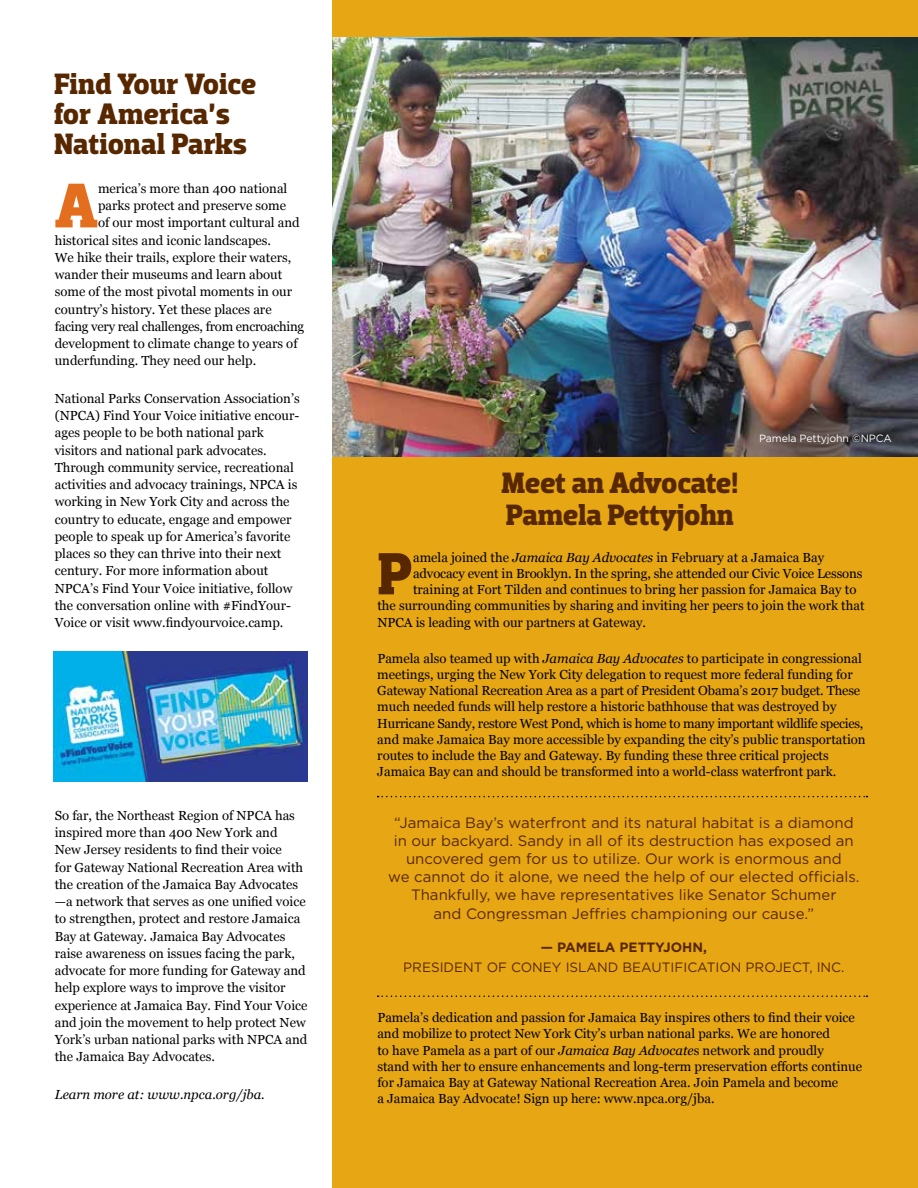
<style>
.page{position:relative;width:918px;height:1188px;background:#fff}
.page>*{position:absolute;margin:0;border:0;box-sizing:border-box;transform-origin:0 0}
.t1{font:700 63.9px "Dobra Slab";color:#e36f1e}
.t2{font:700 60.6px "Dobra Slab";color:#572700}
.t3{font:700 30px/30px "Dobra Slab";letter-spacing:-.01em;color:#572700}
.t4{font:15px/18px "Gotham";color:#572700;text-align:center}
.t5{font:13.5px "Gotham";color:#572700}
.t6{font:700 13.5px "Gotham";color:#572700}
.t7{font:13.2px/17.2px "Georgia";color:#000}
.t8{font:13.2px "Georgia";letter-spacing:-.02em;color:#000}
.t9{font:italic 13.2px "Georgia";color:#000}
.t10{font:10.5px "Gotham";letter-spacing:-.01em;color:#fff}
.s1{font-style:italic}
</style>
<div class="page">
<div style="left:333px;top:0;width:585px;height:1188px;background:#e7a614"></div>
<img style="left:333px;top:38px;width:585px;height:418px">
<img style="left:53px;top:651px;width:254px;height:130px">
<svg style="left:378px;top:796px;width:489px;height:1px"></svg>
<svg style="left:378px;top:995px;width:489px;height:2px"></svg>
<h3 class="t3" style="left:54px;top:69px;width:204px">Find Your Voice for America’s<br>National Parks</h3>
<h1 class="t1" style="left:55px;top:168px;width:45px">A</h1>
<p class="t7" style="left:98px;top:179px;width:191px">merica’s more than 400 national</p>
<p class="t7" style="left:98px;top:196px;width:190px">parks protect and preserve some</p>
<p class="t7" style="left:98px;top:214px;width:203px">of our most important cultural and</p>
<p class="t7" style="left:55px;top:231px;width:218px">historical sites and iconic landscapes.</p>
<p class="t7" style="left:55px;top:248px;width:238px">We hike their trails, explore their waters,</p>
<p class="t7" style="left:55px;top:265px;width:229px">wander their museums and learn about</p>
<p class="t7" style="left:55px;top:283px;width:239px">some of the most pivotal moments in our</p>
<p class="t7" style="left:55px;top:300px;width:218px">country’s history. Yet these places are</p>
<p class="t8" style="left:55px;top:317px;width:251px">facing very real challenges, from encroaching</p>
<p class="t7" style="left:55px;top:334px;width:244px">development to climate change to years of</p>
<p class="t7" style="left:55px;top:352px;width:203px">underfunding. They need our help.</p>
<p class="t7" style="left:55px;top:389px;width:246px">National Parks Conservation Association’s (NPCA) Find Your Voice initiative encour&shy;ages people to be both national park visitors and national park advocates.<br>Through community service, recreational activities and advocacy trainings, NPCA is working in New York City and across the country to educate, engage and empower people to speak up for America’s favorite places so they can thrive into their next century. For more information about NPCA’s Find Your Voice initiative, follow the conversation online with #FindYour-Voice or visit www.findyourvoice.camp.</p>
<p class="t7" style="left:55px;top:806px;width:254px">So far, the Northeast Region of NPCA has inspired more than 400 New York and<br>New Jersey residents to find their voice<br>for Gateway National Recreation Area with the creation of the Jamaica Bay Advocates —a network that serves as one unified voice to strengthen, protect and restore Jamaica Bay at Gateway. Jamaica Bay Advocates raise awareness on issues facing the park, advocate for more funding for Gateway and help explore ways to improve the visitor experience at Jamaica Bay. Find Your Voice and join the movement to help protect New York’s urban national parks with NPCA and the Jamaica Bay Advocates.</p>
<p class="t9" style="left:55px;top:1085px;width:212px">Learn more at: www.npca.org/jba.</p>
<h3 class="t3" style="left:502px;top:468px;width:238px;line-height:31.5px">Meet an Advocate!<br>Pamela Pettyjohn</h3>
<p class="t10" style="left:759px;top:433px;width:134px">Pamela Pettyjohn ©NPCA</p>
<h2 class="t2" style="left:377px;top:538px;width:37px">P</h2>
<p class="t7" style="left:413px;top:548px;width:413px">amela joined the <span class="s1">Jamaica Bay Advocates</span> in February at a Jamaica Bay</p>
<p class="t7" style="left:413px;top:565px;width:451px">advocacy event in Brooklyn. In the spring, she attended our Civic Voice Lessons</p>
<p class="t7" style="left:413px;top:581px;width:445px">training at Fort Tilden and continues to bring her passion for Jamaica Bay to</p>
<p class="t7" style="left:377px;top:597px;width:489px">the surrounding communities by sharing and inviting her peers to join the work that</p>
<p class="t7" style="left:377px;top:613px;width:270px">NPCA is leading with our partners at Gateway.</p>
<p class="t7" style="left:377px;top:650px;width:490px;line-height:16.2px">Pamela also teamed up with <span class="s1">Jamaica Bay Advocates</span> to participate in congressional meetings, urging the New York City delegation to request more federal funding for Gateway National Recreation Area as a part of President Obama’s 2017 budget. These much needed funds will help restore a historic bathhouse that was destroyed by Hurricane Sandy, restore West Pond, which is home to many important wildlife species, and make Jamaica Bay more accessible by expanding the city’s public transportation routes to include the Bay and Gateway. By funding these three critical projects Jamaica Bay can and should be transformed into a world-class waterfront park.</p>
<p class="t4" style="left:388px;top:813px;width:473px">“Jamaica Bay’s waterfront and its natural habitat is a diamond in our backyard. Sandy in all of its destruction has exposed an uncovered gem for us to utilize. Our work is enormous and<br>we cannot do it alone, we need the help of our elected officials.<br>Thankfully, we have representatives like Senator Schumer</p>
<p class="t4" style="left:434px;top:905px;width:382px">and Congressman Jeffries championing our cause.”</p>
<p class="t6" style="left:541px;top:940px;width:168px">— PAMELA PETTYJOHN,</p>
<p class="t5" style="left:403px;top:959px;width:443px">PRESIDENT OF CONEY ISLAND BEAUTIFICATION PROJECT, INC.</p>
<p class="t7" style="left:377px;top:1009px;width:486px;line-height:16.2px">Pamela’s dedication and passion for Jamaica Bay inspires others to find their voice and mobilize to protect New York City’s urban national parks. We are honored<br>to have Pamela as a part of our <span class="s1">Jamaica Bay Advocate</span>s network and proudly<br>stand with her to ensure enhancements and long-term preservation efforts continue for Jamaica Bay at Gateway National Recreation Area. Join Pamela and become<br>a Jamaica Bay Advocate! Sign up here: www.npca.org/jba.</p>
</div>
